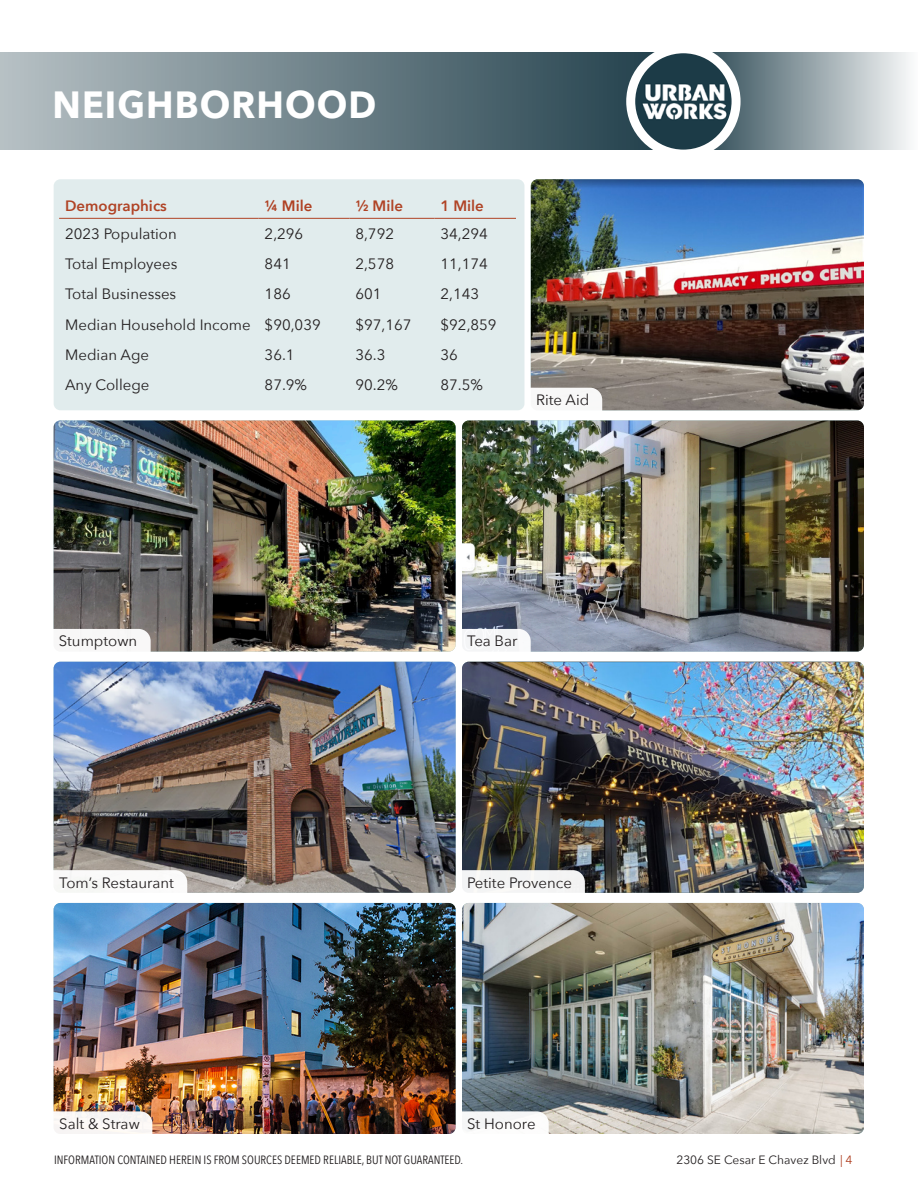
<style>
.page{position:relative;width:918px;height:1188px;background:#fff}
.page>*{position:absolute;margin:0;border:0;box-sizing:border-box;transform-origin:0 0}
._3-PAGE_HEADER{font:700 37.8px "Avenir Next";letter-spacing:.03em;color:#fff;scale:.95 1}
._7-CAPTIONS{font:15px "Avenir Next";color:#231f20}
.t1{font:600 15px "Avenir Next";color:#b04325}
.t2{font:600 15px "Avenir Next";color:#af4022}
.t3{font:12px "Avenir Next Condensed";color:#231f20}
.t4{font:12px "Avenir Next";color:#231f20}
.s1{color:#af4022}
</style>
<div class="page">
<div style="left:0;top:53px;width:697px;height:97px;background:linear-gradient(to right,#b7c1c5,#1b3a46)"></div>
<svg style="left:733px;top:53px;width:176px;height:97px;background:#a1adb2"></svg>
<img style="left:636px;top:53px;width:97px;height:97px">
<div style="left:626px;top:44px;width:115px;height:115px;border:9px solid #fff;border-radius:50%"></div>
<div style="left:54px;top:179px;width:471px;height:231px;background:#e1eced;border-radius:7px"></div>
<hr style="left:59px;top:218px;width:200px;height:1px;background:#b04325">
<hr style="left:259px;top:218px;width:90px;height:1px;background:#b04325">
<hr style="left:349px;top:218px;width:86px;height:1px;background:#b04325">
<hr style="left:435px;top:218px;width:81px;height:1px;background:#b04325">
<img style="left:462px;top:421px;width:402px;height:231px">
<img style="left:531px;top:179px;width:333px;height:231px">
<img style="left:54px;top:421px;width:402px;height:231px">
<svg style="left:531px;top:388px;width:71px;height:22px"></svg>
<div style="left:462px;top:629px;width:69px;height:23px;background:#f4f5f7"></div>
<img style="left:462px;top:662px;width:402px;height:231px">
<img style="left:54px;top:662px;width:402px;height:231px">
<img style="left:462px;top:903px;width:402px;height:231px">
<img style="left:54px;top:903px;width:402px;height:231px">
<div style="left:462px;top:870px;width:123px;height:23px;background:#f3f4f4"></div>
<svg style="left:462px;top:1111px;width:87px;height:23px"></svg>
<div style="left:53px;top:1111px;width:99px;height:23px;background:#f9f6f4"></div>
<svg style="left:54px;top:870px;width:133px;height:23px"></svg>
<svg style="left:54px;top:629px;width:97px;height:23px"></svg>
<p class="_3-PAGE_HEADER" style="left:52px;top:72px;width:342px">NEIGHBORHOOD</p>
<p class="t1" style="left:65px;top:193px;width:103px">Demographics</p>
<p class="t2" style="left:265px;top:193px;width:49px">1/4 Mile</p>
<p class="t1" style="left:355px;top:193px;width:49px">1/2 Mile</p>
<p class="t1" style="left:441px;top:193px;width:45px">1 Mile</p>
<p class="_7-CAPTIONS" style="left:65px;top:221px;width:113px">2023 Population</p>
<p class="_7-CAPTIONS" style="left:265px;top:221px;width:40px">2,296</p>
<p class="_7-CAPTIONS" style="left:355px;top:221px;width:40px">8,792</p>
<p class="_7-CAPTIONS" style="left:441px;top:221px;width:49px">34,294</p>
<p class="_7-CAPTIONS" style="left:65px;top:251px;width:114px">Total Employees</p>
<p class="_7-CAPTIONS" style="left:265px;top:251px;width:28px">841</p>
<p class="_7-CAPTIONS" style="left:355px;top:251px;width:40px">2,578</p>
<p class="_7-CAPTIONS" style="left:441px;top:251px;width:49px">11,174</p>
<p class="_7-CAPTIONS" style="left:65px;top:282px;width:113px">Total Businesses</p>
<p class="_7-CAPTIONS" style="left:265px;top:282px;width:28px">186</p>
<p class="_7-CAPTIONS" style="left:355px;top:282px;width:28px">601</p>
<p class="_7-CAPTIONS" style="left:441px;top:282px;width:40px">2,143</p>
<p class="_7-CAPTIONS" style="left:65px;top:312px;width:187px">Median Household Income</p>
<p class="_7-CAPTIONS" style="left:265px;top:312px;width:58px">$90,039</p>
<p class="_7-CAPTIONS" style="left:355px;top:312px;width:58px">$97,167</p>
<p class="_7-CAPTIONS" style="left:441px;top:312px;width:58px">$92,859</p>
<p class="_7-CAPTIONS" style="left:65px;top:342px;width:85px">Median Age</p>
<p class="_7-CAPTIONS" style="left:265px;top:342px;width:31px">36.1</p>
<p class="_7-CAPTIONS" style="left:355px;top:342px;width:32px">36.3</p>
<p class="_7-CAPTIONS" style="left:441px;top:342px;width:19px">36</p>
<p class="_7-CAPTIONS" style="left:65px;top:372px;width:86px">Any College</p>
<p class="_7-CAPTIONS" style="left:265px;top:372px;width:44px">87.9%</p>
<p class="_7-CAPTIONS" style="left:355px;top:372px;width:44px">90.2%</p>
<p class="_7-CAPTIONS" style="left:441px;top:372px;width:44px">87.5%</p>
<p class="_7-CAPTIONS" style="left:536px;top:387px;width:55px">Rite Aid</p>
<p class="_7-CAPTIONS" style="left:59px;top:628px;width:80px">Stumptown</p>
<p class="_7-CAPTIONS" style="left:467px;top:628px;width:52px">Tea Bar</p>
<p class="_7-CAPTIONS" style="left:59px;top:870px;width:116px">Tom’s Restaurant</p>
<p class="_7-CAPTIONS" style="left:467px;top:870px;width:106px">Petite Provence</p>
<p class="_7-CAPTIONS" style="left:59px;top:1111px;width:82px">Salt &amp; Straw</p>
<p class="_7-CAPTIONS" style="left:467px;top:1111px;width:70px">St Honore</p>
<p class="t3" style="left:54px;top:1150px;width:411px">INFORMATION CONTAINED HEREIN IS FROM SOURCES DEEMED RELIABLE, BUT NOT GUARANTEED.</p>
<p class="t4" style="left:676px;top:1150px;width:178px">2306 SE Cesar E Chavez Blvd <span class="s1">| 4</span></p>
</div>
